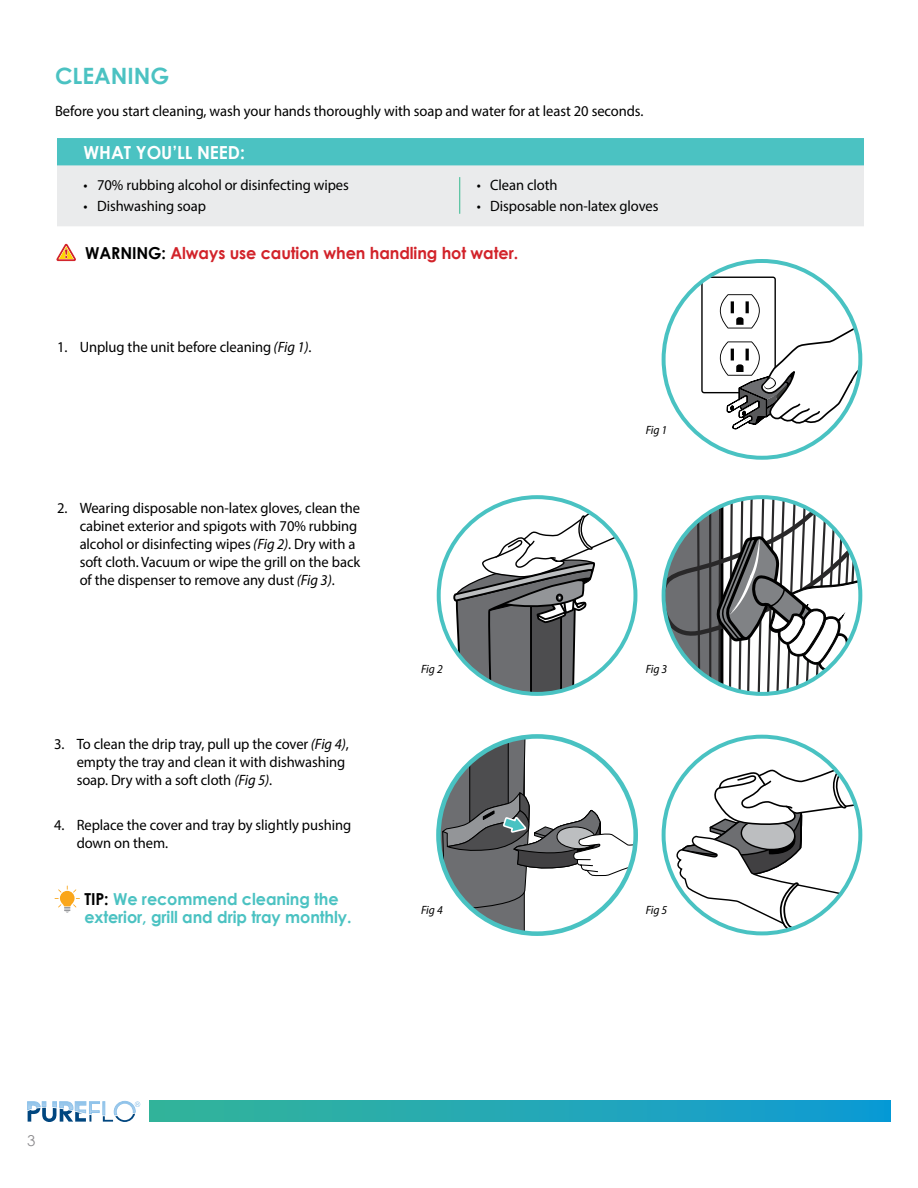
<style>
.page{position:relative;width:918px;height:1188px;background:#fff}
.page>*{position:absolute;margin:0;border:0;box-sizing:border-box;transform-origin:0 0}
.t1{font:700 22.5px "Century Gothic";color:#4bc2c2}
.t2{font:700 18px "Century Gothic";letter-spacing:-.005em;color:#fff}
.t3{font:700 16.5px/18px "Century Gothic";letter-spacing:-.005em;color:#4bc2c2}
.t4{font:700 16.5px "Century Gothic";letter-spacing:-.005em;color:#d2232a}
.t5{font:15px/18px "Myriad Pro";letter-spacing:-.005em;color:#000}
.t6{font:15px "Century Gothic";color:#8d8c8f}
.t7{font:italic 12px "Myriad Pro";letter-spacing:-.015em;color:#000}
.s1{color:#000}
.s2{font-style:italic}
</style>
<div class="page">
<div style="left:149px;top:1101px;width:742px;height:21px;background:linear-gradient(to right,#36b598,#109bd4)"></div>
<svg style="left:27px;top:1101px;width:113px;height:21px"></svg>
<div style="left:57px;top:140px;width:807px;height:86px;background:#eaebec"></div>
<div style="left:57px;top:138px;width:807px;height:27px;background:#4bc2c2"></div>
<hr style="left:459px;top:177px;width:1px;height:37px;background:#34b98f">
<svg style="left:55px;top:886px;width:25px;height:27px"></svg>
<svg style="left:56px;top:244px;width:20px;height:17px"></svg>
<svg style="left:701px;top:261px;width:159px;height:197px"></svg>
<div style="left:662px;top:259px;width:200px;height:201px;border:4px solid #49c2c2;border-radius:50%"></div>
<svg style="left:664px;top:497px;width:196px;height:197px"></svg>
<div style="left:662px;top:495px;width:200px;height:201px;border:4px solid #49c2c2;border-radius:50%"></div>
<svg style="left:454px;top:497px;width:181px;height:197px"></svg>
<div style="left:437px;top:495px;width:200px;height:201px;border:4px solid #49c2c2;border-radius:50%"></div>
<svg style="left:674px;top:737px;width:186px;height:196px"></svg>
<div style="left:662px;top:735px;width:200px;height:200px;border:4px solid #49c2c2;border-radius:50%"></div>
<svg style="left:438px;top:736px;width:198px;height:198px"></svg>
<div style="left:436px;top:734px;width:202px;height:202px;border:5px solid #49c2c2;border-radius:50%"></div>
<h1 class="t1" style="left:55px;top:62px;width:116px">CLEANING</h1>
<p class="t5" style="left:55px;top:102px;width:590px">Before you start cleaning, wash your hands thoroughly with soap and water for at least 20 seconds.</p>
<p class="t2" style="left:84px;top:141px;width:163px">WHAT YOU’LL NEED:</p>
<p class="t5" style="left:84px;top:176px;width:267px">• 70% rubbing alcohol or disinfecting wipes</p>
<p class="t5" style="left:84px;top:197px;width:124px">• Dishwashing soap</p>
<p class="t5" style="left:477px;top:176px;width:82px">• Clean cloth</p>
<p class="t5" style="left:477px;top:197px;width:183px">• Disposable non-latex gloves</p>
<p class="t4" style="left:85px;top:243px;width:435px"><span class="s1">WARNING:</span> Always use caution when handling hot water.</p>
<p class="t5" style="left:57px;top:337px;width:256px">1. Unplug the unit before cleaning <span class="s2">(Fig 1)</span>.</p>
<p class="t5" style="left:80px;top:499px;width:282px;text-indent:-23px">2. Wearing disposable non-latex gloves, clean the cabinet exterior and spigots with 70% rubbing alcohol or disinfecting wipes <span class="s2">(Fig 2)</span>. Dry with a soft cloth. Vacuum or wipe the grill on the back of the dispenser to remove any dust <span class="s2">(Fig 3)</span>.</p>
<p class="t5" style="left:77px;top:734px;width:274px;text-indent:-23px">3. To clean the drip tray, pull up the cover <span class="s2">(Fig 4)</span>, empty the tray and clean it with dishwashing soap. Dry with a soft cloth <span class="s2">(Fig 5)</span>.</p>
<p class="t5" style="left:77px;top:815px;width:276px;text-indent:-23px">4. Replace the cover and tray by slightly pushing down on them.</p>
<p class="t3" style="left:84px;top:890px;width:269px"><span class="s1">TIP:</span> We recommend cleaning the exterior, grill and drip tray monthly.</p>
<p class="t7" style="left:646px;top:422px;width:23px">Fig 1</p>
<p class="t7" style="left:421px;top:661px;width:23px">Fig 2</p>
<p class="t7" style="left:646px;top:661px;width:23px">Fig 3</p>
<p class="t7" style="left:421px;top:903px;width:23px">Fig 4</p>
<p class="t7" style="left:646px;top:903px;width:23px">Fig 5</p>
<p class="t6" style="left:27px;top:1132px;width:10px">3</p>
</div>
